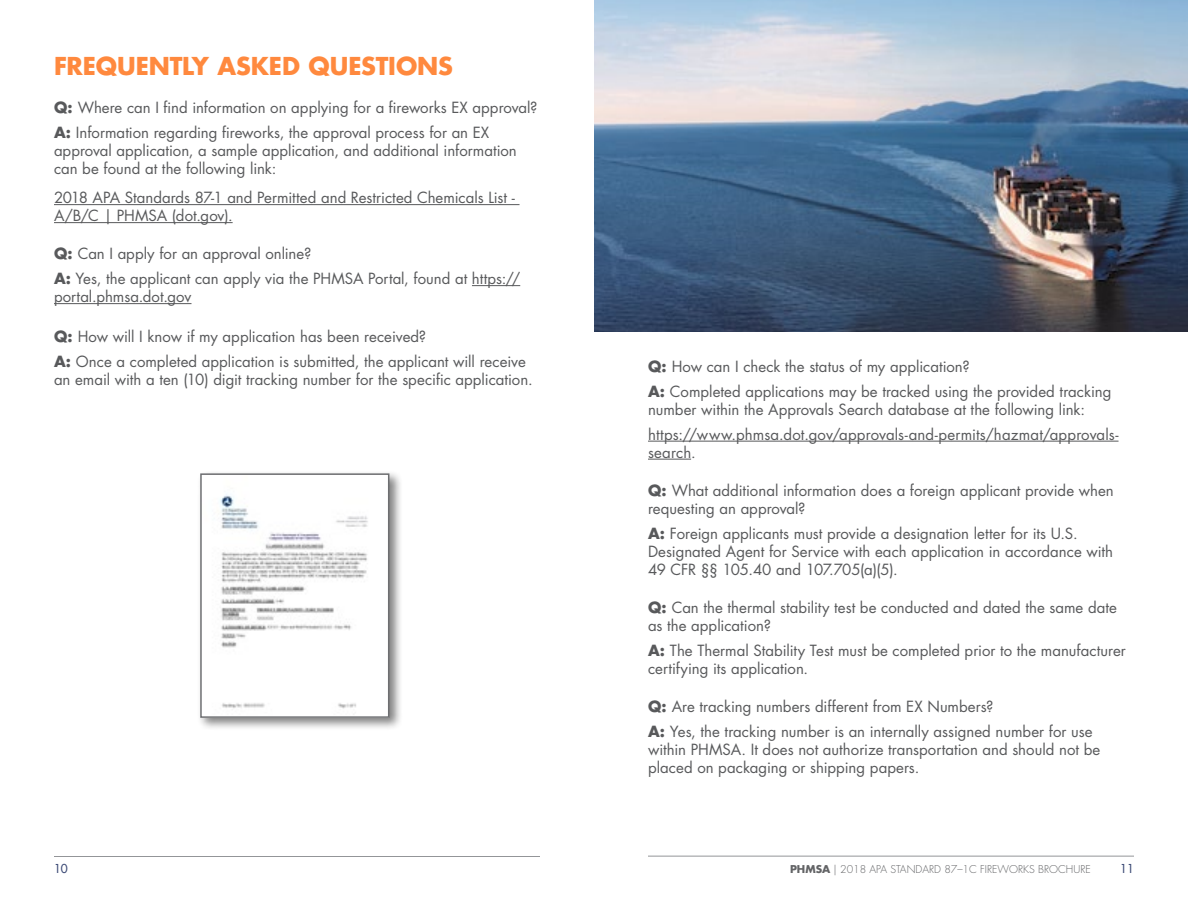
<style>
.page{position:relative;width:1188px;height:918px;background:#fff}
.page>*{position:absolute;margin:0;border:0;box-sizing:border-box;transform-origin:0 0}
.t1{font:700 24px "Futura Std";color:#ff893e}
.t2{font:15px/18px "Futura Std";color:#58595b}
.t3{font:500 12px "Futura Std";color:#3b4975}
.t4{font:300 10.5px "Futura Std";color:#636466}
.s1{font-weight:700}
</style>
<div class="page">
<hr style="left:54px;top:856px;width:486px;height:1px;background:#939598">
<hr style="left:648px;top:856px;width:486px;height:1px;background:#939598">
<hr style="left:54px;top:204px;width:466px;height:1px;background:#58595b">
<hr style="left:54px;top:222px;width:179px;height:1px;background:#58595b">
<hr style="left:472px;top:285px;width:48px;height:1px;background:#58595b">
<hr style="left:54px;top:303px;width:138px;height:1px;background:#58595b">
<img style="left:594px;top:0;width:594px;height:332px">
<hr style="left:648px;top:441px;width:471px;height:1px;background:#58595b">
<hr style="left:648px;top:459px;width:43px;height:1px;background:#58595b">
<div style="left:197px;top:470px;width:206px;height:261px;background:#000;opacity:.5"></div>
<img style="left:203px;top:476px;width:183px;height:239px">
<div style="left:200px;top:473px;width:189px;height:245px;border:2px solid #6d6e71"></div>
<h1 class="t1" style="left:54px;top:50px;width:401px">FREQUENTLY ASKED QUESTIONS</h1>
<p class="t2" style="left:54px;top:95px;width:485px;line-height:24.8px"><span class="s1">Q:</span> Where can I find information on applying for a fireworks EX approval?<br><span class="s1">A:</span> Information regarding fireworks, the approval process for an EX</p>
<p class="t2" style="left:54px;top:142px;width:464px">approval application, a sample application, and additional information can be found at the following link:</p>
<p class="t2" style="left:54px;top:189px;width:462px">2018 APA Standards 87-1 and Permitted and Restricted Chemicals List -<br>A/B/C | PHMSA (dot.gov).</p>
<p class="t2" style="left:54px;top:242px;width:468px;line-height:24.8px"><span class="s1">Q:</span> Can I apply for an approval online?<br><span class="s1">A:</span> Yes, the applicant can apply via the PHMSA Portal, found at https://</p>
<p class="t2" style="left:54px;top:288px;width:139px">portal.phmsa.dot.gov</p>
<p class="t2" style="left:54px;top:324px;width:473px;line-height:24.8px"><span class="s1">Q:</span> How will I know if my application has been received?<br><span class="s1">A:</span> Once a completed application is submitted, the applicant will receive</p>
<p class="t2" style="left:54px;top:370px;width:480px">an email with a ten (10) digit tracking number for the specific application.</p>
<p class="t2" style="left:648px;top:354px;width:465px;line-height:24.8px"><span class="s1">Q:</span> How can I check the status of my application?<br><span class="s1">A:</span> Completed applications may be tracked using the provided tracking</p>
<p class="t2" style="left:648px;top:397px;width:472px;line-height:24.8px">number within the Approvals Search database at the following link: https://www.phmsa.dot.gov/approvals-and-permits/hazmat/approvals-</p>
<p class="t2" style="left:648px;top:443px;width:49px">search.</p>
<p class="t2" style="left:648px;top:482px;width:467px"><span class="s1">Q:</span> What additional information does a foreign applicant provide when requesting an approval?</p>
<p class="t2" style="left:648px;top:524px;width:467px"><span class="s1">A:</span> Foreign applicants must provide a designation letter for its U.S.<br>Designated Agent for Service with each application in accordance with<br>49 CFR §§ 105.40 and 107.705(a)(5).</p>
<p class="t2" style="left:648px;top:599px;width:470px"><span class="s1">Q:</span> Can the thermal stability test be conducted and dated the same date as the application?</p>
<p class="t2" style="left:648px;top:641px;width:479px"><span class="s1">A:</span> The Thermal Stability Test must be completed prior to the manufacturer certifying its application.</p>
<p class="t2" style="left:648px;top:694px;width:446px;line-height:24.8px"><span class="s1">Q:</span> Are tracking numbers different from EX Numbers?<br><span class="s1">A:</span> Yes, the tracking number is an internally assigned number for use</p>
<p class="t2" style="left:648px;top:740px;width:454px">within PHMSA. It does not authorize transportation and should not be placed on packaging or shipping papers.</p>
<p class="t3" style="left:54px;top:861px;width:15px">10</p>
<p class="t4" style="left:790px;top:863px;width:302px"><span class="s1">PHMSA</span> | 2018 APA STANDARD 87–1C FIREWORKS BROCHURE</p>
<p class="t3" style="left:1120px;top:861px;width:15px">11</p>
</div>
